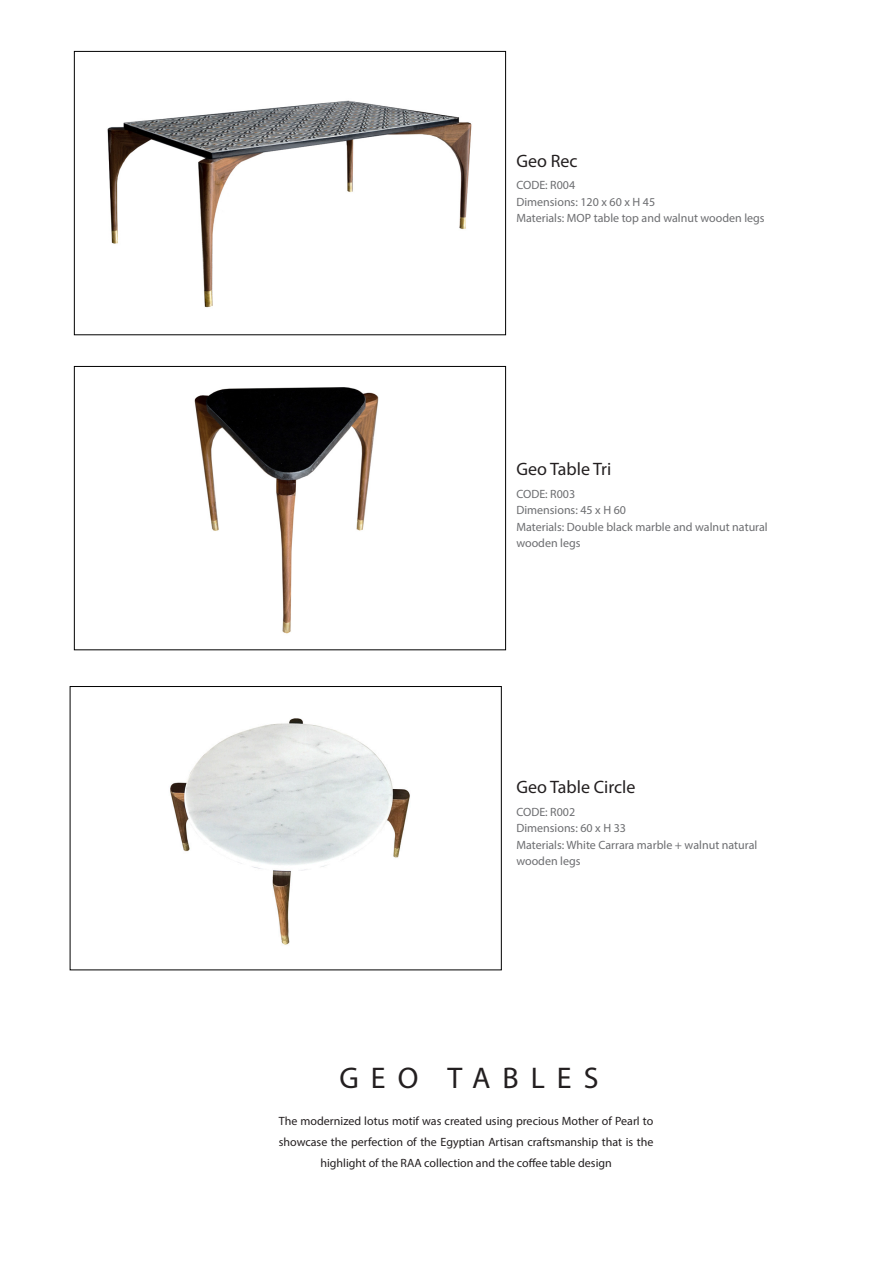
<style>
.page{position:relative;width:893px;height:1263px;background:#fff}
.page>*{position:absolute;margin:0;border:0;box-sizing:border-box;transform-origin:0 0}
.t1{font:30px "Myriad Pro";letter-spacing:.4em;color:#231f20}
.t2{font:18px "Myriad Pro";color:#231f20}
.t3{font:12px/16.5px "Myriad Pro";color:#6c6d70}
.t4{font:12px/21px "Myriad Pro";color:#231f20;text-align:center}
</style>
<div class="page">
<img style="left:107px;top:100px;width:365px;height:208px">
<div style="left:74px;top:51px;width:432px;height:284px;border:1px solid #000"></div>
<img style="left:194px;top:387px;width:185px;height:247px">
<div style="left:74px;top:366px;width:432px;height:284px;border:1px solid #000"></div>
<img style="left:170px;top:718px;width:240px;height:227px">
<div style="left:70px;top:686px;width:431px;height:284px;border:1px solid #000"></div>
<h2 class="t2" style="left:516px;top:150px;width:63px">Geo Rec</h2>
<p class="t3" style="left:516px;top:177px;width:250px">CODE: R004<br>Dimensions: 120 x 60 x H 45<br>Materials: MOP table top and walnut wooden legs</p>
<h2 class="t2" style="left:516px;top:458px;width:97px">Geo Table Tri</h2>
<p class="t3" style="left:516px;top:485px;width:253px">CODE: R003<br>Dimensions: 45 x H 60<br>Materials: Double black marble and walnut natural wooden legs</p>
<h2 class="t2" style="left:516px;top:776px;width:121px">Geo Table Circle</h2>
<p class="t3" style="left:516px;top:803px;width:242px">CODE: R002<br>Dimensions: 60 x H 33<br>Materials: White Carrara marble + walnut natural wooden legs</p>
<h1 class="t1" style="left:340px;top:1059px;width:260px">GEO TABLES</h1>
<p class="t4" style="left:279px;top:1110px;width:376px">The modernized lotus motif was created using precious Mother of Pearl to showcase the perfection of the Egyptian Artisan craftsmanship that is the highlight of the RAA collection and the coffee table design</p>
</div>
